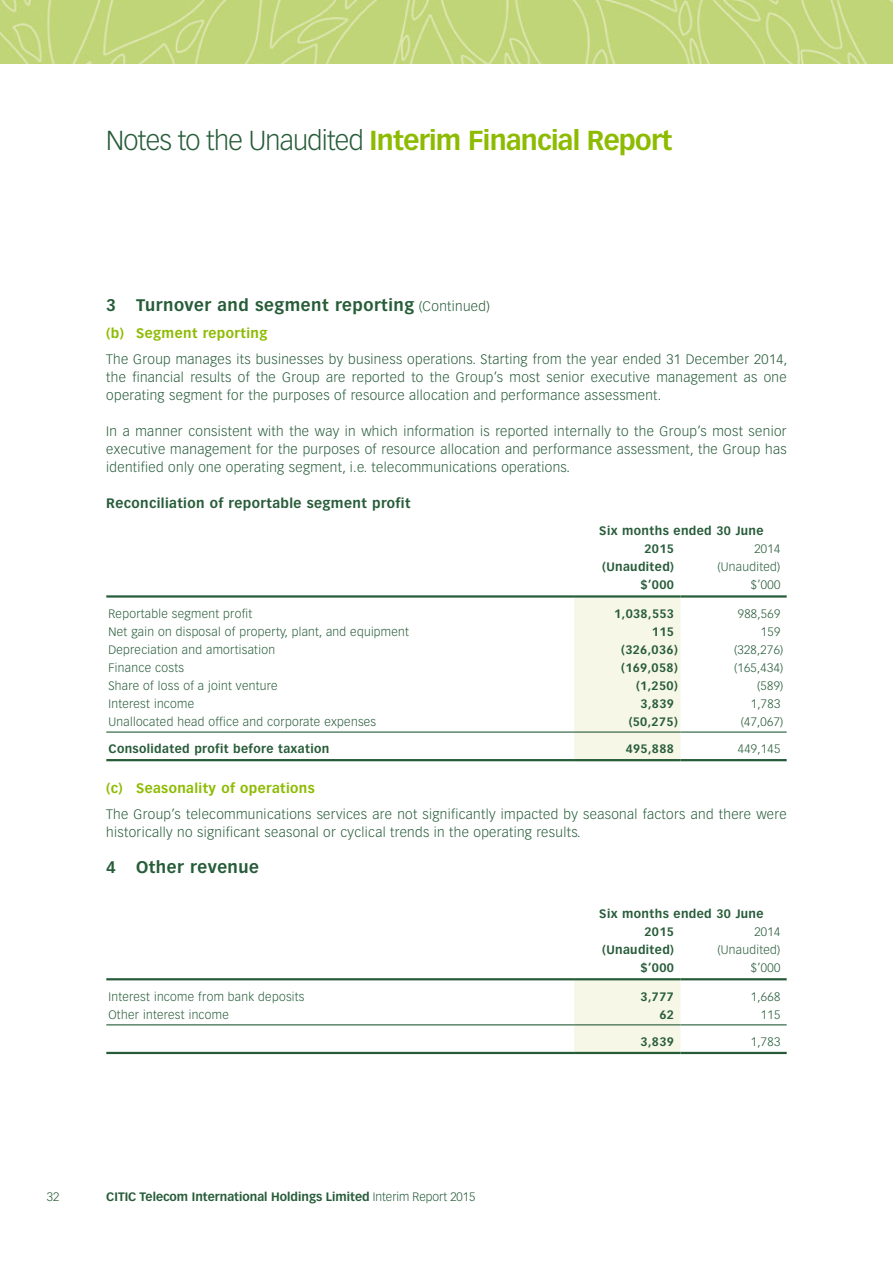
<style>
.page{position:relative;width:893px;height:1263px;background:#fff}
.page>*{position:absolute;margin:0;border:0;box-sizing:border-box;transform-origin:0 0}
.t1{font:700 27px "Vectora LT Std";letter-spacing:-.025em;color:#8dbb00}
.t2{font:700 16.5px "Vectora LT Std";letter-spacing:.03em;color:#275c39}
.t3{font:300 13.5px/18px "Vectora LT Std";letter-spacing:.025em;color:#275c39;text-align:justify}
.t4{font:700 13.5px "Vectora LT Std";letter-spacing:.03em;color:#8dbb00}
.t5{font:700 13.5px "Vectora LT Std";letter-spacing:.03em;color:#275c39}
.t6{font:300 12px "Vectora LT Std";letter-spacing:.025em;color:#275c39}
.t7{font:700 12px/18px "Vectora LT Std";letter-spacing:.03em;color:#275c39}
.t8{font:700 12px "Vectora LT Std";color:#275c39}
.s1{font-weight:300;color:#275c39}
.s2{font-weight:300;font-size:13.5px}
.s3{font-weight:300}
</style>
<div class="page">
<img style="left:0;top:0;width:893px;height:64px">
<div style="left:574px;top:598px;width:106px;height:161px;background:#f7f7e8"></div>
<hr style="left:106px;top:595px;width:468px;height:3px;background:#275c39">
<hr style="left:574px;top:595px;width:106px;height:3px;background:#275c39">
<hr style="left:680px;top:595px;width:107px;height:3px;background:#275c39">
<hr style="left:106px;top:731px;width:468px;height:2px;background:#275c39">
<hr style="left:574px;top:731px;width:106px;height:2px;background:#275c39">
<hr style="left:680px;top:731px;width:107px;height:2px;background:#275c39">
<hr style="left:106px;top:759px;width:468px;height:2px;background:#275c39">
<hr style="left:574px;top:759px;width:106px;height:2px;background:#275c39">
<hr style="left:680px;top:759px;width:107px;height:2px;background:#275c39">
<div style="left:574px;top:980px;width:106px;height:72px;background:#f7f7e8"></div>
<hr style="left:106px;top:978px;width:468px;height:2px;background:#275c39">
<hr style="left:574px;top:978px;width:106px;height:2px;background:#275c39">
<hr style="left:680px;top:978px;width:107px;height:2px;background:#275c39">
<hr style="left:106px;top:1024px;width:468px;height:1px;background:#275c39">
<hr style="left:574px;top:1024px;width:106px;height:1px;background:#275c39">
<hr style="left:680px;top:1024px;width:107px;height:1px;background:#275c39">
<hr style="left:106px;top:1052px;width:468px;height:2px;background:#275c39">
<hr style="left:574px;top:1052px;width:106px;height:2px;background:#275c39">
<hr style="left:680px;top:1052px;width:107px;height:2px;background:#275c39">
<h1 class="t1" style="left:106px;top:124px;width:568px"><span class="s1">Notes to the Unaudited</span> Interim Financial Report</h1>
<p class="t2" style="left:106px;top:295px;width:385px">3 Turnover and segment reporting <span class="s2">(Continued)</span></p>
<p class="t4" style="left:106px;top:325px;width:163px">(b) Segment reporting</p>
<p class="t3" style="left:106px;top:351px;width:682px">The Group manages its businesses by business operations. Starting from the year ended 31 December 2014, the financial results of the Group are reported to the Group’s most senior executive management as one operating segment for the purposes of resource allocation and performance assessment.</p>
<p class="t3" style="left:106px;top:423px;width:682px">In a manner consistent with the way in which information is reported internally to the Group’s most senior executive management for the purposes of resource allocation and performance assessment, the Group has identified only one operating segment, i.e. telecommunications operations.</p>
<p class="t5" style="left:106px;top:495px;width:306px">Reconciliation of reportable segment profit</p>
<p class="t7" style="left:644px;top:522px;width:121px;text-indent:-45px">Six months ended 30 June<br>2015</p>
<p class="t6" style="left:754px;top:542px;width:27px">2014</p>
<p class="t7" style="left:602px;top:558px;width:73px">(Unaudited)</p>
<p class="t6" style="left:717px;top:560px;width:64px">(Unaudited)</p>
<p class="t7" style="left:641px;top:576px;width:35px">$’000</p>
<p class="t6" style="left:751px;top:578px;width:31px">$’000</p>
<p class="t6" style="left:108px;top:607px;width:145px">Reportable segment profit</p>
<p class="t7" style="left:614px;top:605px;width:61px">1,038,553</p>
<p class="t6" style="left:738px;top:607px;width:44px">988,569</p>
<p class="t6" style="left:108px;top:625px;width:302px">Net gain on disposal of property, plant, and equipment</p>
<p class="t7" style="left:652px;top:623px;width:24px">115</p>
<p class="t6" style="left:761px;top:625px;width:21px">159</p>
<p class="t6" style="left:108px;top:643px;width:168px">Depreciation and amortisation</p>
<p class="t7" style="left:621px;top:641px;width:58px">(326,036)</p>
<p class="t6" style="left:734px;top:643px;width:51px">(328,276)</p>
<p class="t6" style="left:108px;top:661px;width:77px">Finance costs</p>
<p class="t7" style="left:621px;top:659px;width:58px">(169,058)</p>
<p class="t6" style="left:734px;top:661px;width:51px">(165,434)</p>
<p class="t6" style="left:108px;top:679px;width:171px">Share of loss of a joint venture</p>
<p class="t7" style="left:636px;top:677px;width:43px">(1,250)</p>
<p class="t6" style="left:757px;top:679px;width:28px">(589)</p>
<p class="t6" style="left:108px;top:697px;width:87px">Interest income</p>
<p class="t7" style="left:641px;top:695px;width:35px">3,839</p>
<p class="t6" style="left:751px;top:697px;width:31px">1,783</p>
<p class="t6" style="left:108px;top:715px;width:269px">Unallocated head office and corporate expenses</p>
<p class="t7" style="left:629px;top:713px;width:51px">(50,275)</p>
<p class="t6" style="left:741px;top:715px;width:44px">(47,067)</p>
<p class="t7" style="left:108px;top:739px;width:222px">Consolidated profit before taxation</p>
<p class="t7" style="left:626px;top:739px;width:50px">495,888</p>
<p class="t6" style="left:738px;top:742px;width:44px">449,145</p>
<p class="t4" style="left:106px;top:780px;width:210px">(c) Seasonality of operations</p>
<p class="t3" style="left:106px;top:805px;width:682px">The Group’s telecommunications services are not significantly impacted by seasonal factors and there were historically no significant seasonal or cyclical trends in the operating results.</p>
<p class="t2" style="left:106px;top:857px;width:154px">4 Other revenue</p>
<p class="t7" style="left:644px;top:905px;width:121px;text-indent:-45px">Six months ended 30 June<br>2015</p>
<p class="t6" style="left:754px;top:925px;width:27px">2014</p>
<p class="t7" style="left:602px;top:941px;width:73px">(Unaudited)</p>
<p class="t6" style="left:717px;top:943px;width:64px">(Unaudited)</p>
<p class="t7" style="left:641px;top:959px;width:35px">$’000</p>
<p class="t6" style="left:751px;top:961px;width:31px">$’000</p>
<p class="t6" style="left:108px;top:990px;width:198px">Interest income from bank deposits</p>
<p class="t7" style="left:641px;top:987px;width:35px">3,777</p>
<p class="t6" style="left:751px;top:990px;width:31px">1,668</p>
<p class="t6" style="left:108px;top:1008px;width:122px">Other interest income</p>
<p class="t7" style="left:659px;top:1005px;width:16px">62</p>
<p class="t6" style="left:761px;top:1008px;width:21px">115</p>
<p class="t7" style="left:641px;top:1032px;width:35px">3,839</p>
<p class="t6" style="left:751px;top:1034px;width:31px">1,783</p>
<p class="t6" style="left:47px;top:1189px;width:14px">32</p>
<p class="t8" style="left:106px;top:1189px;width:371px">CITIC Telecom International Holdings Limited <span class="s3">Interim Report 2015</span></p>
</div>
